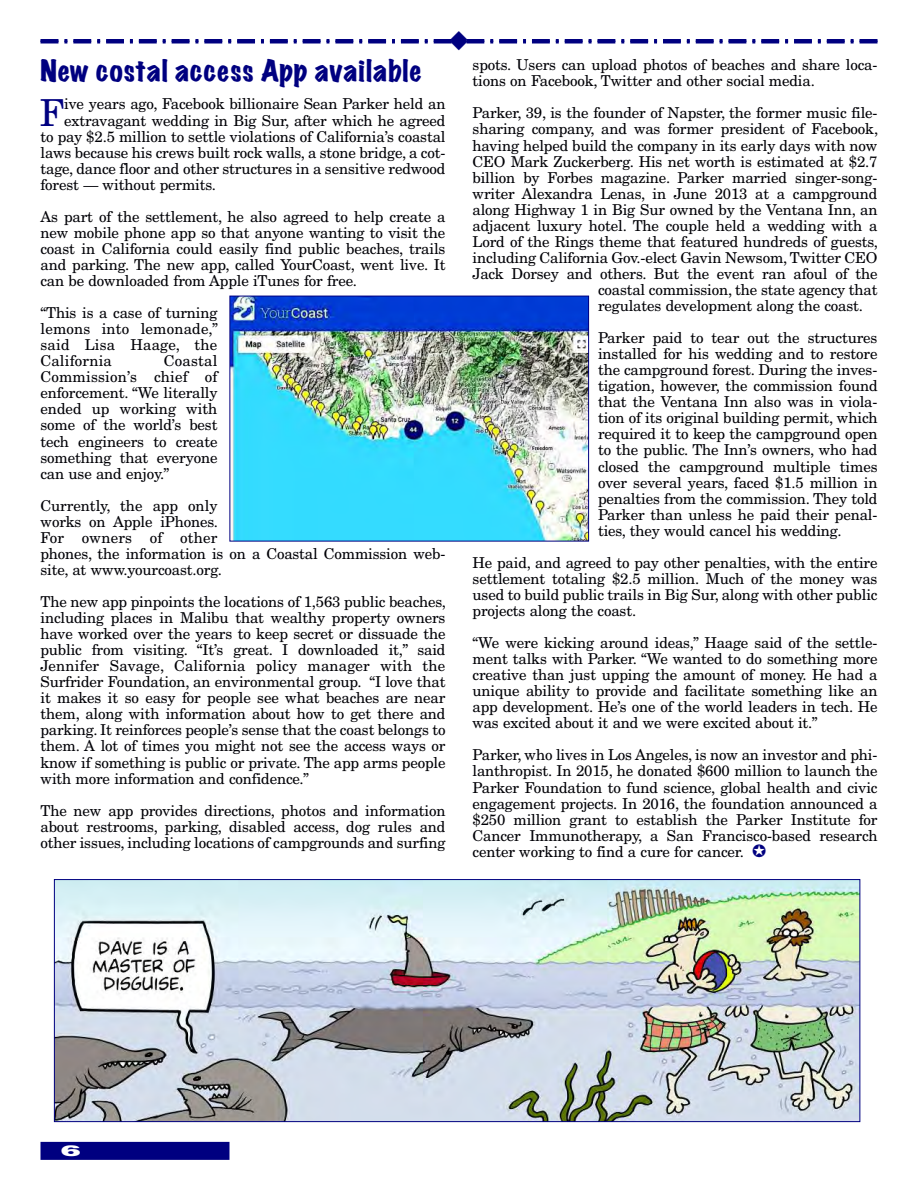
<style>
.page{position:relative;width:918px;height:1188px;background:#fff}
.page>*{position:absolute;margin:0;border:0;box-sizing:border-box;transform-origin:0 0}
.t1{font:37.2px "New Century Schlbk";color:#000080}
.t2{font:expanded 27px "Marker Felt";letter-spacing:.035em;color:#000080}
.t3{font:15px/16px "New Century Schlbk";letter-spacing:-.01em;color:#000006;text-align:justify}
.t4{font:900 15px "Helvetica";color:#fff;scale:2 1}
</style>
<div class="page">
<svg style="left:40px;top:42px;width:18px;height:2px"></svg>
<svg style="left:860px;top:42px;width:17px;height:2px"></svg>
<div style="left:40px;top:1142px;width:190px;height:18px;background:#000080"></div>
<hr style="left:40px;top:39px;width:18px;height:3px;background:#000080">
<hr style="left:860px;top:39px;width:17px;height:3px;background:#000080">
<img style="left:232px;top:298px;width:355px;height:241px">
<div style="left:230px;top:296px;width:359px;height:245px;border:1px solid #000080"></div>
<img style="left:56px;top:881px;width:802px;height:239px">
<div style="left:54px;top:879px;width:806px;height:243px;border:1px solid #000080"></div>
<svg style="left:58px;top:39px;width:802px;height:5px"></svg>
<h2 class="t2" style="left:40px;top:49px;width:383px">New costal access App available</h2>
<h1 class="t1" style="left:40px;top:99px;width:26px">F</h1>
<p class="t3" style="left:64px;top:98px;width:383px">ive years ago, Facebook billionaire Sean Parker held an</p>
<p class="t3" style="left:64px;top:114px;width:383px">extravagant wedding in Big Sur, after which he agreed</p>
<p class="t3" style="left:40px;top:130px;width:407px">to pay $2.5 million to settle violations of California’s coastal</p>
<p class="t3" style="left:40px;top:146px;width:406px">laws because his crews built rock walls, a stone bridge, a cot-</p>
<p class="t3" style="left:40px;top:162px;width:407px">tage, dance floor and other structures in a sensitive redwood</p>
<p class="t3" style="left:40px;top:178px;width:177px">forest — without permits.</p>
<p class="t3" style="left:40px;top:210px;width:407px">As part of the settlement, he also agreed to help create a new mobile phone app so that anyone wanting to visit the coast in California could easily find public beaches, trails and parking. The new app, called YourCoast, went live. It can be downloaded from Apple iTunes for free.</p>
<p class="t3" style="left:40px;top:306px;width:179px">“This is a case of turning lemons into lemonade,” said Lisa Haage, the California</p>
<p class="t3" style="left:40px;top:354px;width:179px;text-indent:123px">Coastal Commission’s chief of enforcement. “We literally ended up working with some of the world’s best tech engineers to create something that everyone can use and enjoy.”</p>
<p class="t3" style="left:40px;top:499px;width:406px;text-align:left">Currently, the app only<br>works on Apple iPhones.<br>For owners of other<br>phones, the information is on a Coastal Commission web&shy;site, at www.yourcoast.org.</p>
<p class="t3" style="left:40px;top:595px;width:407px">The new app pinpoints the locations of 1,563 public beaches, including places in Malibu that wealthy property owners have worked over the years to keep secret or dissuade the public from visiting. “It’s great. I downloaded it,” said Jennifer Savage, California policy manager with the Surfrider Foundation, an environmental group. “I love that it makes it so easy for people see what beaches are near them, along with information about how to get there and parking. It reinforces people’s sense that the coast belongs to them. A lot of times you might not see the access ways or know if something is public or private. The app arms people with more information and confidence.”</p>
<p class="t3" style="left:40px;top:804px;width:407px">The new app provides directions, photos and information about restrooms, parking, disabled access, dog rules and other issues, including locations of campgrounds and surfing</p>
<p class="t3" style="left:473px;top:58px;width:406px">spots. Users can upload photos of beaches and share loca&shy;tions on Facebook, Twitter and other social media.</p>
<p class="t3" style="left:473px;top:107px;width:407px">Parker, 39, is the founder of Napster, the former music file-</p>
<p class="t3" style="left:473px;top:123px;width:407px">sharing company, and was former president of Facebook,</p>
<p class="t3" style="left:473px;top:139px;width:407px">having helped build the company in its early days with now</p>
<p class="t3" style="left:473px;top:155px;width:407px">CEO Mark Zuckerberg. His net worth is estimated at $2.7</p>
<p class="t3" style="left:473px;top:171px;width:406px">billion by Forbes magazine. Parker married singer-song-</p>
<p class="t3" style="left:473px;top:187px;width:407px">writer Alexandra Lenas, in June 2013 at a campground</p>
<p class="t3" style="left:473px;top:203px;width:407px">along Highway 1 in Big Sur owned by the Ventana Inn, an</p>
<p class="t3" style="left:473px;top:219px;width:407px">adjacent luxury hotel. The couple held a wedding with a</p>
<p class="t3" style="left:473px;top:235px;width:407px">Lord of the Rings theme that featured hundreds of guests,</p>
<p class="t3" style="left:473px;top:251px;width:407px">including California Gov.-elect Gavin Newsom, Twitter CEO</p>
<p class="t3" style="left:473px;top:267px;width:407px">Jack Dorsey and others. But the event ran afoul of the</p>
<p class="t3" style="left:598px;top:283px;width:281px">coastal commission, the state agency that</p>
<p class="t3" style="left:598px;top:299px;width:267px">regulates development along the coast.</p>
<p class="t3" style="left:598px;top:331px;width:281px">Parker paid to tear out the structures installed for his wedding and to restore the campground forest. During the inves&shy;tigation, however, the commission found that the Ventana Inn also was in viola&shy;tion of its original building permit, which required it to keep the campground open to the public. The Inn’s owners, who had closed the campground multiple times over several years, faced $1.5 million in penalties from the commission. They told Parker than unless he paid their penal&shy;ties, they would cancel his wedding.</p>
<p class="t3" style="left:473px;top:556px;width:407px">He paid, and agreed to pay other penalties, with the entire settlement totaling $2.5 million. Much of the money was used to build public trails in Big Sur, along with other public projects along the coast.</p>
<p class="t3" style="left:473px;top:636px;width:407px">“We were kicking around ideas,” Haage said of the settle&shy;ment talks with Parker. “We wanted to do something more creative than just upping the amount of money. He had a unique ability to provide and facilitate something like an app development. He’s one of the world leaders in tech. He was excited about it and we were excited about it.”</p>
<p class="t3" style="left:473px;top:749px;width:407px">Parker, who lives in Los Angeles, is now an investor and phi&shy;lanthropist. In 2015, he donated $600 million to launch the Parker Foundation to fund science, global health and civic engagement projects. In 2016, the foundation announced a $250 million grant to establish the Parker Institute for Cancer Immunotherapy, a San Francisco-based research center working to find a cure for cancer.</p>
<p class="t4" style="left:61px;top:1140px;width:12px">6</p>
</div>
